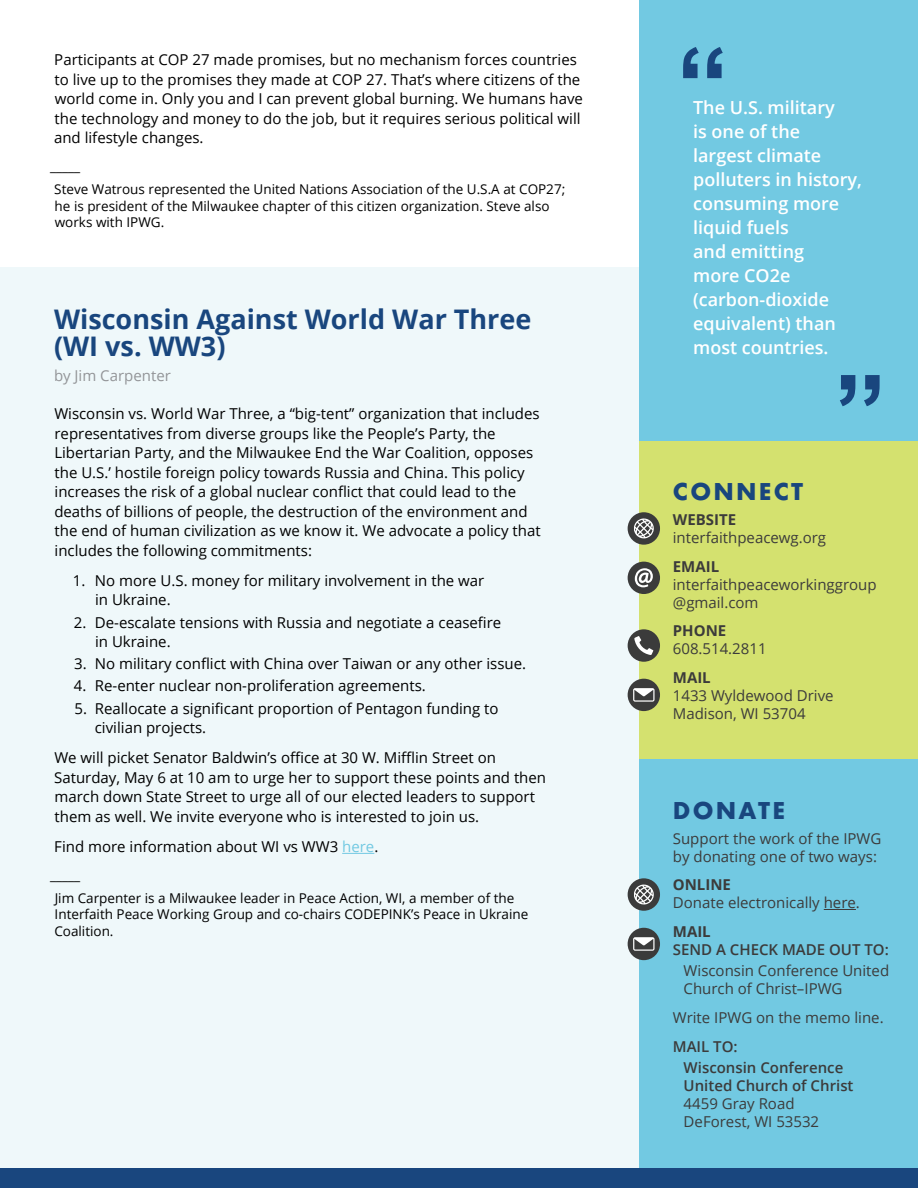
<style>
.page{position:relative;width:918px;height:1188px;background:#fff}
.page>*{position:absolute;margin:0;border:0;box-sizing:border-box;transform-origin:0 0}
.t1{font:700 27px/27px "Open Sans";color:#19467e}
.t2{font:700 22.5px "Futura";letter-spacing:.1em;color:#19467e}
.t3{font:600 18px/24px "Open Sans";color:#fff}
.t4{font:15px/19.5px "Open Sans";color:#000}
.t5{font:15px/18px "Open Sans";color:#3c3b3b}
.t6{font:600 15px/18px "Open Sans";color:#3c3b3b}
.t7{font:700 15px "Open Sans";color:#3c3b3b}
.t8{font:15px "Open Sans";color:#939598}
.t9{font:600 15px "Open Sans";color:#3c3b3b}
.t10{font:13.5px/23.2px "Open Sans";color:#000}
.s1{color:#72c9e2}
</style>
<div class="page">
<div style="left:0;top:1168px;width:918px;height:20px;background:#19467e"></div>
<div style="left:0;top:268px;width:639px;height:900px;background:#eff8fa"></div>
<div style="left:639px;top:441px;width:279px;height:319px;background:#d4e16f"></div>
<div style="left:628px;top:629px;width:32px;height:33px;background:#3b3b3b;border-radius:50%"></div>
<svg style="left:634px;top:636px;width:19px;height:19px"></svg>
<div style="left:628px;top:562px;width:32px;height:32px;background:#3b3b3b;border-radius:50%"></div>
<svg style="left:635px;top:568px;width:18px;height:19px"></svg>
<div style="left:628px;top:679px;width:32px;height:32px;background:#3b3b3b;border-radius:50%"></div>
<svg style="left:633px;top:688px;width:22px;height:14px"></svg>
<div style="left:628px;top:512px;width:32px;height:33px;background:#3b3b3b;border-radius:50%"></div>
<svg style="left:634px;top:518px;width:20px;height:21px"></svg>
<div style="left:639px;top:760px;width:279px;height:408px;background:#72c9e2"></div>
<hr style="left:824px;top:909px;width:32px;height:1px;background:#3c3b3b">
<div style="left:628px;top:928px;width:32px;height:32px;background:#3b3b3b;border-radius:50%"></div>
<svg style="left:633px;top:937px;width:22px;height:14px"></svg>
<div style="left:628px;top:878px;width:32px;height:33px;background:#3b3b3b;border-radius:50%"></div>
<svg style="left:634px;top:884px;width:20px;height:21px"></svg>
<hr style="left:342px;top:853px;width:32px;height:1px;background:#72c9e2">
<div style="left:639px;top:0;width:279px;height:441px;background:#72c9e2"></div>
<svg style="left:683px;top:47px;width:40px;height:31px"></svg>
<svg style="left:840px;top:375px;width:40px;height:31px"></svg>
<p class="t4" style="left:54px;top:50px;width:530px">Participants at COP 27 made promises, but no mechanism forces countries to live up to the promises they made at COP 27. That’s where citizens of the world come in. Only you and I can prevent global burning. We humans have the technology and money to do the job, but it requires serious political will and lifestyle changes.</p>
<p class="t10" style="left:54px;top:154px;width:513px;text-indent:-4px">_____<br>Steve Watrous represented the United Nations Association of the U.S.A at COP27;</p>
<p class="t10" style="left:55px;top:197px;width:496px;line-height:16.5px">he is president of the Milwaukee chapter of this citizen organization. Steve also works with IPWG.</p>
<h1 class="t1" style="left:54px;top:305px;width:479px">Wisconsin Against World War Three (WI vs. WW3)</h1>
<p class="t8" style="left:54px;top:365px;width:118px">by Jim Carpenter</p>
<p class="t4" style="left:54px;top:403px;width:488px">Wisconsin vs. World War Three, a “big-tent” organization that includes representatives from diverse groups like the People’s Party, the Libertarian Party, and the Milwaukee End the War Coalition, opposes the U.S.’ hostile foreign policy towards Russia and China. This policy increases the risk of a global nuclear conflict that could lead to the deaths of billions of people, the destruction of the environment and the end of human civilization as we know it. We advocate a policy that includes the following commitments:</p>
<p class="t4" style="left:95px;top:570px;width:391px;text-indent:-22px">1. No more U.S. money for military involvement in the war in Ukraine.</p>
<p class="t4" style="left:95px;top:612px;width:408px;text-indent:-21px">2. De-escalate tensions with Russia and negotiate a ceasefire in Ukraine.</p>
<p class="t4" style="left:74px;top:654px;width:454px">3. No military conflict with China over Taiwan or any other issue.</p>
<p class="t4" style="left:74px;top:676px;width:354px">4. Re-enter nuclear non-proliferation agreements.</p>
<p class="t4" style="left:95px;top:698px;width:405px;text-indent:-20px">5. Reallocate a significant proportion of Pentagon funding to civilian projects.</p>
<p class="t4" style="left:54px;top:748px;width:493px">We will picket Senator Baldwin’s office at 30 W. Mifflin Street on Saturday, May 6 at 10 am to urge her to support these points and then march down State Street to urge all of our elected leaders to support them as well. We invite everyone who is interested to join us.</p>
<p class="t4" style="left:54px;top:837px;width:326px">Find more information about WI vs WW3 <span class="s1">here</span>.</p>
<p class="t10" style="left:55px;top:863px;width:461px;text-indent:-5px">_____<br>Jim Carpenter is a Milwaukee leader in Peace Action, WI, a member of the</p>
<p class="t10" style="left:54px;top:906px;width:476px;line-height:16.5px">Interfaith Peace Working Group and co-chairs CODEPINK’s Peace in Ukraine<br>Coalition.</p>
<p class="t3" style="left:693px;top:95px;width:170px">The U.S. military<br>is one of the largest climate polluters in history, consuming more liquid fuels<br>and emitting<br>more CO2e (carbon-dioxide equivalent) than most countries.</p>
<h2 class="t2" style="left:673px;top:475px;width:132px">CONNECT</h2>
<p class="t7" style="left:673px;top:509px;width:65px">WEBSITE</p>
<p class="t5" style="left:673px;top:528px;width:155px">interfaithpeacewg.org</p>
<p class="t7" style="left:673px;top:556px;width:48px">EMAIL</p>
<p class="t5" style="left:673px;top:575px;width:205px">interfaithpeaceworkinggroup @gmail.com</p>
<p class="t7" style="left:673px;top:620px;width:55px">PHONE</p>
<p class="t5" style="left:673px;top:640px;width:95px">608.514.2811</p>
<p class="t7" style="left:673px;top:667px;width:39px">MAIL</p>
<p class="t5" style="left:673px;top:686px;width:162px">1433 Wyldewood Drive<br>Madison, WI 53704</p>
<h2 class="t2" style="left:673px;top:794px;width:114px">DONATE</h2>
<p class="t5" style="left:673px;top:829px;width:210px">Support the work of the IPWG by donating one of two ways:</p>
<p class="t7" style="left:673px;top:874px;width:60px">ONLINE</p>
<p class="t5" style="left:673px;top:894px;width:189px">Donate electronically here.</p>
<p class="t7" style="left:673px;top:921px;width:39px">MAIL</p>
<p class="t6" style="left:673px;top:940px;width:218px">SEND A CHECK MADE OUT TO:</p>
<p class="t5" style="left:684px;top:962px;width:207px">Wisconsin Conference United<br>Church of Christ–IPWG</p>
<p class="t5" style="left:673px;top:1008px;width:212px">Write IPWG on the memo line.</p>
<p class="t9" style="left:673px;top:1036px;width:66px">MAIL TO:</p>
<p class="t6" style="left:684px;top:1058px;width:171px">Wisconsin Conference<br>United Church of Christ</p>
<p class="t5" style="left:684px;top:1094px;width:137px">4459 Gray Road<br>DeForest, WI 53532</p>
</div>
